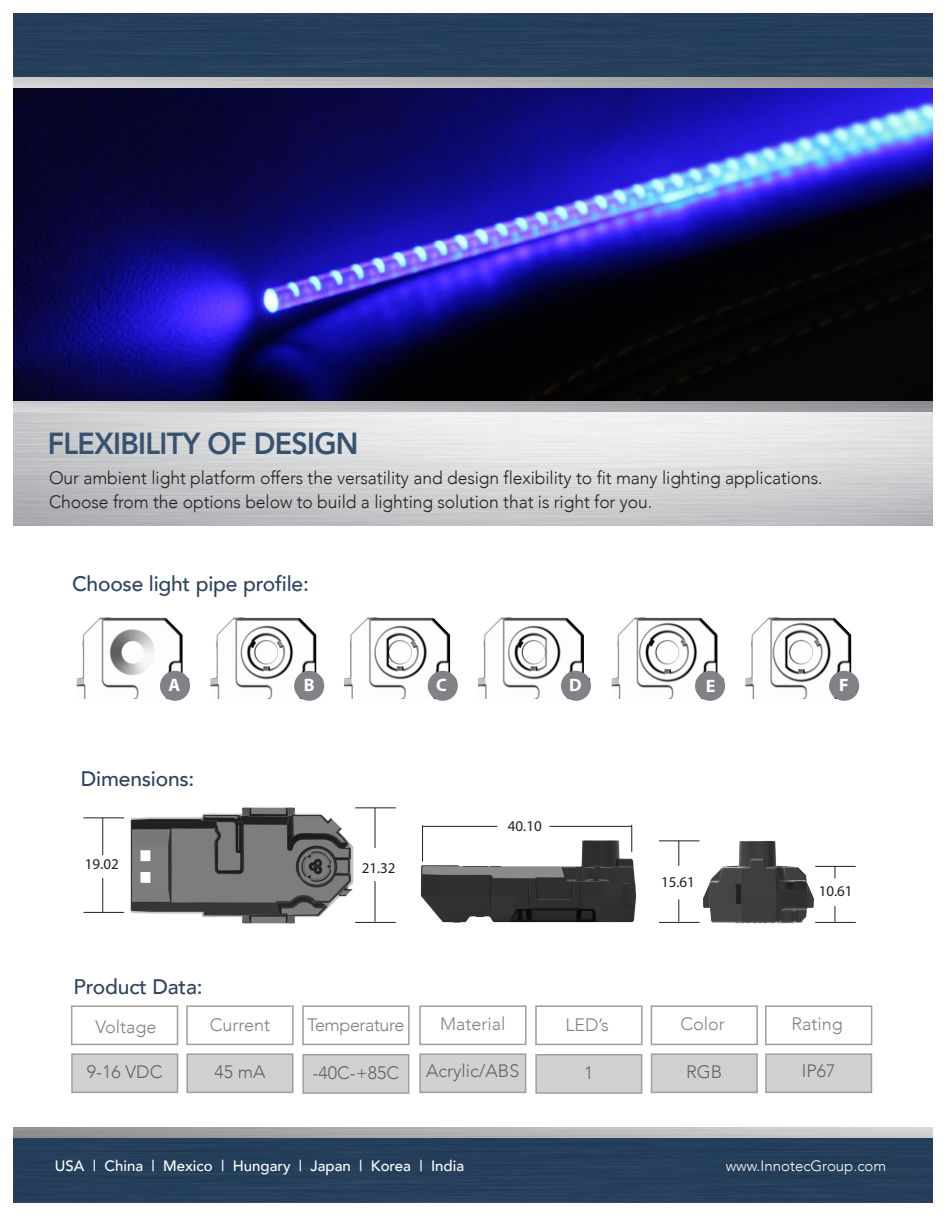
<style>
.page{position:relative;width:946px;height:1216px;background:#fff}
.page>*{position:absolute;margin:0;border:0;box-sizing:border-box;transform-origin:0 0}
.t1{font:800 30.45px "Avenir";letter-spacing:-.025em;color:#37526f;scale:.94 1}
.t2{font:500 21px "Avenir";letter-spacing:-.01em;color:#2d435f}
.t3{font:300 18px/24px "Avenir";letter-spacing:-.005em;color:#231f20}
.t4{font:300 18px "Avenir";color:#636366}
.t5{font:300 18px "Avenir";color:#808285}
.t6{font:300 18px "Avenir";letter-spacing:-.025em;color:#808285}
.t7{font:700 18px "Myriad Pro";color:#fff}
.t8{font:500 15px "Avenir";color:#fff}
.t9{font:15px "Myriad Pro";color:#231f20}
.t10{font:300 15px "Avenir";color:#fff}
</style>
<div class="page">
<img style="left:13px;top:13px;width:919px;height:512px">
<div style="left:14px;top:1137px;width:918px;height:65px;background:#263f5a"></div>
<img style="left:14px;top:78px;width:918px;height:9px">
<img style="left:14px;top:402px;width:918px;height:9px">
<div style="left:71px;top:1053px;width:107px;height:40px;background:#d1d1d1;border:2px solid #9d9fa2"></div>
<div style="left:186px;top:1053px;width:107px;height:40px;background:#d1d1d1;border:2px solid #9d9fa2"></div>
<div style="left:650px;top:1053px;width:107px;height:40px;background:#d1d1d1;border:2px solid #9d9fa2"></div>
<div style="left:419px;top:1053px;width:107px;height:40px;background:#d1d1d1;border:2px solid #9d9fa2"></div>
<div style="left:535px;top:1054px;width:107px;height:39px;background:#d1d1d1;border:2px solid #9d9fa2"></div>
<div style="left:71px;top:1005px;width:107px;height:40px;border:2px solid #9d9fa2"></div>
<div style="left:186px;top:1005px;width:107px;height:40px;border:2px solid #9d9fa2"></div>
<div style="left:650px;top:1005px;width:107px;height:40px;border:2px solid #9d9fa2"></div>
<div style="left:419px;top:1005px;width:107px;height:40px;border:2px solid #9d9fa2"></div>
<div style="left:535px;top:1005px;width:107px;height:40px;border:2px solid #9d9fa2"></div>
<div style="left:764px;top:1053px;width:107px;height:40px;background:#d1d1d1;border:2px solid #9d9fa2"></div>
<div style="left:302px;top:1054px;width:107px;height:39px;background:#d1d1d1;border:2px solid #9d9fa2"></div>
<div style="left:764px;top:1005px;width:108px;height:40px;border:2px solid #9d9fa2"></div>
<div style="left:302px;top:1005px;width:107px;height:40px;border:2px solid #9d9fa2"></div>
<img style="left:76px;top:617px;width:784px;height:81px">
<div style="left:160px;top:670px;width:30px;height:30px;background:#808285;border-radius:50%"></div>
<div style="left:294px;top:670px;width:30px;height:30px;background:#808285;border-radius:50%"></div>
<div style="left:427px;top:670px;width:30px;height:30px;background:#808285;border-radius:50%"></div>
<div style="left:560px;top:670px;width:30px;height:30px;background:#808285;border-radius:50%"></div>
<div style="left:694px;top:670px;width:30px;height:30px;background:#808285;border-radius:50%"></div>
<div style="left:828px;top:670px;width:30px;height:30px;background:#808285;border-radius:50%"></div>
<img style="left:703px;top:841px;width:113px;height:83px">
<img style="left:130px;top:807px;width:226px;height:117px">
<img style="left:420px;top:837px;width:216px;height:86px">
<hr style="left:102px;top:817px;width:1px;height:38px;background:#231f20">
<hr style="left:102px;top:877px;width:1px;height:35px;background:#231f20">
<hr style="left:83px;top:817px;width:41px;height:1px;background:#231f20">
<hr style="left:83px;top:912px;width:41px;height:1px;background:#231f20">
<hr style="left:374px;top:881px;width:1px;height:40px;background:#231f20">
<hr style="left:374px;top:807px;width:1px;height:41px;background:#231f20">
<svg style="left:631px;top:825px;width:1px;height:27px"></svg>
<hr style="left:422px;top:825px;width:1px;height:36px;background:#231f20">
<hr style="left:355px;top:807px;width:40px;height:1px;background:#231f20">
<hr style="left:355px;top:922px;width:40px;height:1px;background:#231f20">
<hr style="left:422px;top:826px;width:75px;height:1px;background:#231f20">
<hr style="left:549px;top:826px;width:82px;height:1px;background:#231f20">
<svg style="left:678px;top:899px;width:1px;height:22px"></svg>
<svg style="left:678px;top:841px;width:1px;height:24px"></svg>
<hr style="left:658px;top:840px;width:41px;height:1px;background:#231f20">
<hr style="left:658px;top:922px;width:41px;height:1px;background:#231f20">
<svg style="left:834px;top:906px;width:1px;height:15px"></svg>
<hr style="left:814px;top:866px;width:41px;height:1px;background:#231f20">
<hr style="left:814px;top:922px;width:41px;height:1px;background:#231f20">
<h1 class="t1" style="left:48px;top:419px;width:332px">FLEXIBILITY OF DESIGN</h1>
<p class="t3" style="left:49px;top:466px;width:775px">Our ambient light platform offers the versatility and design flexibility to fit many lighting applications.<br>Choose from the options below to build a lighting solution that is right for you.</p>
<p class="t2" style="left:72px;top:565px;width:238px">Choose light pipe profile:</p>
<p class="t7" style="left:168px;top:673px;width:13px">A</p>
<p class="t7" style="left:303px;top:673px;width:12px">B</p>
<p class="t7" style="left:436px;top:673px;width:12px">C</p>
<p class="t7" style="left:569px;top:673px;width:14px">D</p>
<p class="t7" style="left:705px;top:673px;width:11px">E</p>
<p class="t7" style="left:838px;top:673px;width:11px">F</p>
<p class="t2" style="left:81px;top:760px;width:115px">Dimensions:</p>
<p class="t9" style="left:85px;top:854px;width:35px">19.02</p>
<p class="t2" style="left:73px;top:968px;width:131px">Product Data:</p>
<p class="t9" style="left:361px;top:858px;width:35px">21.32</p>
<p class="t9" style="left:507px;top:816px;width:35px">40.10</p>
<p class="t9" style="left:660px;top:873px;width:35px">15.61</p>
<p class="t9" style="left:818px;top:882px;width:35px">10.61</p>
<p class="t5" style="left:95px;top:1015px;width:63px">Voltage</p>
<p class="t5" style="left:210px;top:1014px;width:62px">Current</p>
<p class="t5" style="left:440px;top:1012px;width:67px">Material</p>
<p class="t5" style="left:565px;top:1014px;width:45px">LED’s</p>
<p class="t5" style="left:680px;top:1013px;width:46px">Color</p>
<p class="t4" style="left:214px;top:1061px;width:53px">45 mA</p>
<p class="t4" style="left:426px;top:1060px;width:94px">Acrylic/ABS</p>
<p class="t4" style="left:584px;top:1062px;width:11px">1</p>
<p class="t4" style="left:685px;top:1061px;width:38px">RGB</p>
<p class="t6" style="left:307px;top:1014px;width:99px">Temperature</p>
<p class="t5" style="left:791px;top:1012px;width:53px">Rating</p>
<p class="t4" style="left:87px;top:1061px;width:77px">9-16 VDC</p>
<p class="t4" style="left:312px;top:1062px;width:88px">-40C-+85C</p>
<p class="t4" style="left:801px;top:1060px;width:35px">IP67</p>
<p class="t8" style="left:55px;top:1152px;width:410px">USA | China | Mexico | Hungary | Japan | Korea | India</p>
<p class="t10" style="left:725px;top:1156px;width:162px">www.InnotecGroup.com</p>
</div>
